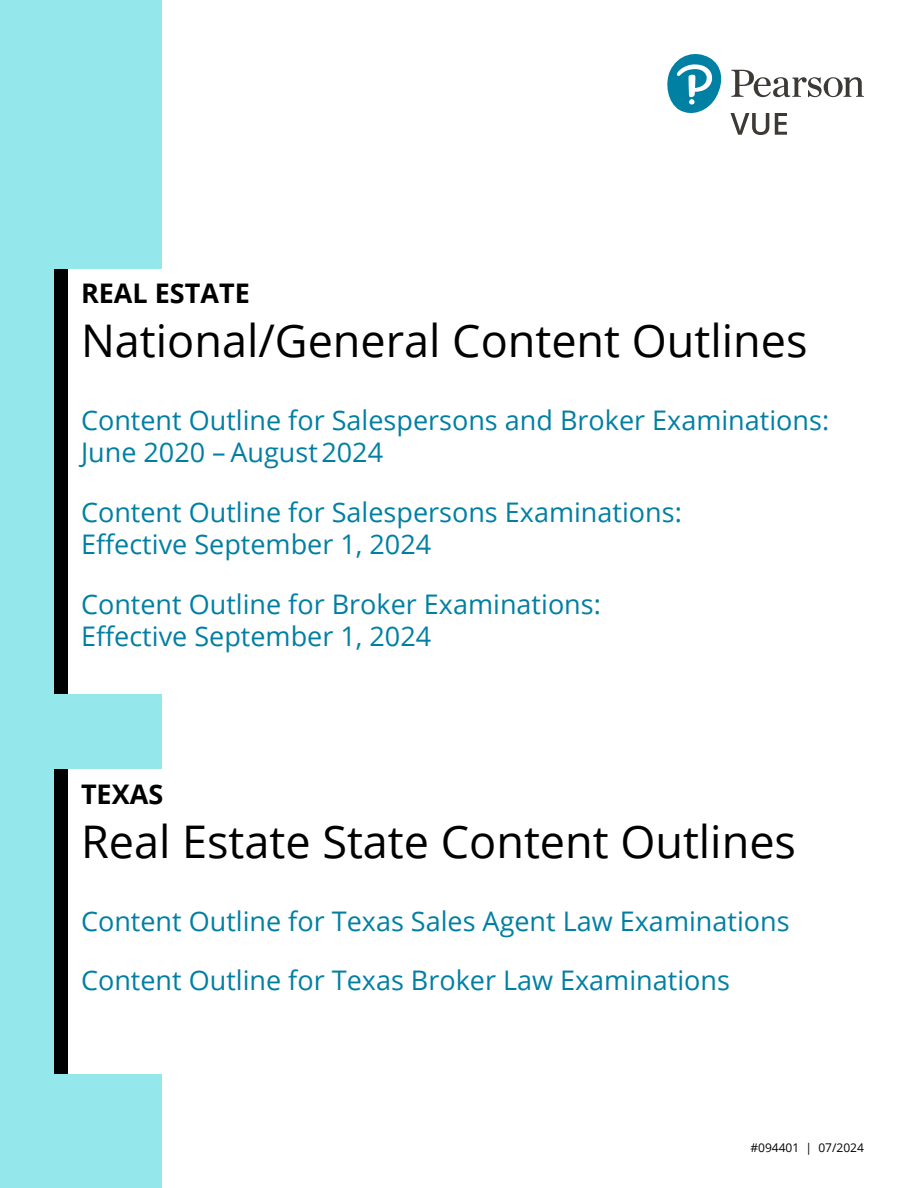
<style>
.page{position:relative;width:918px;height:1188px;background:#fff}
.page>*{position:absolute;margin:0;border:0;box-sizing:border-box;transform-origin:0 0}
.t1{font:45px "Open Sans";color:#000}
.t2{font:27px "Open Sans";color:#007fa3}
.t3{font:27px "Open Sans";color:#007fa3}
.t4{font:700 27px "Open Sans";color:#000}
.t5{font:12px "Open Sans";color:#000}
</style>
<div class="page">
<div style="left:0;top:0;width:162px;height:1188px;background:#94e7ea"></div>
<svg style="left:667px;top:54px;width:55px;height:59px"></svg>
<svg style="left:731px;top:70px;width:133px;height:27px"></svg>
<svg style="left:731px;top:113px;width:38px;height:22px"></svg>
<svg style="left:775px;top:113px;width:12px;height:22px"></svg>
<div style="left:68px;top:770px;width:796px;height:304px;background:#fff"></div>
<div style="left:54px;top:770px;width:14px;height:304px;background:#000"></div>
<div style="left:68px;top:269px;width:796px;height:424px;background:#fff"></div>
<div style="left:54px;top:269px;width:14px;height:424px;background:#000"></div>
<p class="t4" style="left:81px;top:274px;width:170px">REAL ESTATE</p>
<h1 class="t1" style="left:81px;top:310px;width:728px">National/General Content Outlines</h1>
<p class="t2" style="left:81px;top:402px;width:750px">Content Outline for Salespersons and Broker Examinations:</p>
<p class="t3" style="left:81px;top:434px;width:304px">June 2020 – August 2024</p>
<p class="t2" style="left:81px;top:493px;width:602px">Content Outline for Salespersons Examinations:</p>
<p class="t3" style="left:81px;top:526px;width:352px">Effective September 1, 2024</p>
<p class="t2" style="left:81px;top:585px;width:521px">Content Outline for Broker Examinations:</p>
<p class="t3" style="left:81px;top:618px;width:352px">Effective September 1, 2024</p>
<p class="t4" style="left:81px;top:775px;width:84px">TEXAS</p>
<h1 class="t1" style="left:81px;top:810px;width:717px">Real Estate State Content Outlines</h1>
<p class="t2" style="left:81px;top:902px;width:710px">Content Outline for Texas Sales Agent Law Examinations</p>
<p class="t2" style="left:81px;top:962px;width:650px">Content Outline for Texas Broker Law Examinations</p>
<p class="t5" style="left:750px;top:1140px;width:115px">#094401 | 07/2024</p>
</div>
